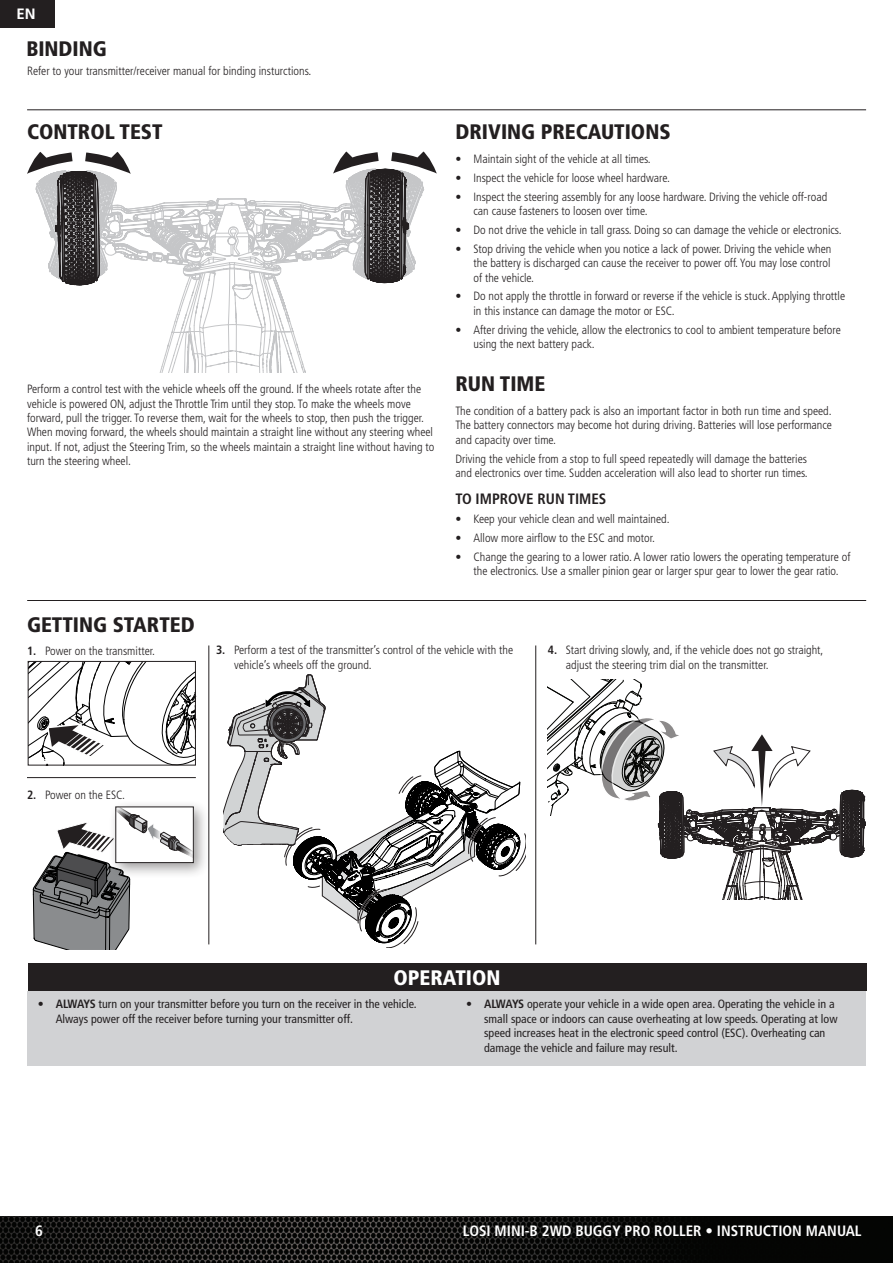
<style>
.page{position:relative;width:893px;height:1263px;background:#fff}
.page>*{position:absolute;margin:0;border:0;box-sizing:border-box;transform-origin:0 0}
.t1{font:900 condensed 21px "Frutiger LT Std";color:#231f20}
.t2{font:900 condensed 21px "Frutiger LT Std";color:#fff}
.t3{font:700 condensed 15px "Frutiger LT Std";color:#fff}
.subheader{font:700 condensed 15px "Frutiger LT Std";color:#231f20}
.t4{font:700 15px "Frutiger LT Std";color:#fff}
.Body{font:300 condensed 12px/14.4px "Frutiger LT Std";color:#231f20}
.t5{font:condensed 12px/14.4px "Frutiger LT Std";color:#231f20}
.s1{font-weight:700}
</style>
<div class="page">
<hr style="left:27px;top:110px;width:839px;height:1px;background:#231f20">
<hr style="left:27px;top:600px;width:839px;height:1px;background:#231f20">
<hr style="left:27px;top:777px;width:169px;height:1px;background:#231f20">
<hr style="left:535px;top:645px;width:1px;height:299px;background:#231f20">
<div style="left:28px;top:991px;width:838px;height:74px;background:#d1d2d4"></div>
<div style="left:28px;top:964px;width:838px;height:27px;background:#231f20"></div>
<svg style="left:28px;top:645px;width:498px;height:421px"></svg>
<div style="left:115px;top:807px;width:79px;height:56px;border:1px solid #231f20"></div>
<svg style="left:548px;top:679px;width:317px;height:387px"></svg>
<img style="left:0;top:1216px;width:893px;height:47px">
<div style="left:0;top:0;width:54px;height:27px;background:#231f20"></div>
<svg style="left:27px;top:151px;width:410px;height:222px"></svg>
<p class="t4" style="left:16px;top:5px;width:21px">EN</p>
<p class="t1" style="left:26px;top:36px;width:82px">BINDING</p>
<p class="Body" style="left:27px;top:64px;width:286px">Refer to your transmitter/receiver manual for binding insturctions.</p>
<p class="t1" style="left:27px;top:119px;width:137px">CONTROL TEST</p>
<p class="Body" style="left:27px;top:382px;width:409px">Perform a control test with the vehicle wheels off the ground. If the wheels rotate after the vehicle is powered ON, adjust the Throttle Trim until they stop. To make the wheels move forward, pull the trigger. To reverse them, wait for the wheels to stop, then push the trigger.<br>When moving forward, the wheels should maintain a straight line without any steering wheel input. If not, adjust the Steering Trim, so the wheels maintain a straight line without having to turn the steering wheel.</p>
<p class="t1" style="left:455px;top:119px;width:217px">DRIVING PRECAUTIONS</p>
<p class="Body" style="left:455px;top:152px;width:197px">• Maintain sight of the vehicle at all times.</p>
<p class="Body" style="left:455px;top:170px;width:216px">• Inspect the vehicle for loose wheel hardware.</p>
<p class="Body" style="left:473px;top:189px;width:355px;text-indent:-18px">• Inspect the steering assembly for any loose hardware. Driving the vehicle off-road can cause fasteners to loosen over time.</p>
<p class="Body" style="left:455px;top:223px;width:388px">• Do not drive the vehicle in tall grass. Doing so can damage the vehicle or electronics.</p>
<p class="Body" style="left:473px;top:242px;width:359px;text-align:justify;text-indent:-18px">• Stop driving the vehicle when you notice a lack of power. Driving the vehicle when the battery is discharged can cause the receiver to power off. You may lose control of the vehicle.</p>
<p class="Body" style="left:473px;top:289px;width:373px;text-indent:-18px">• Do not apply the throttle in forward or reverse if the vehicle is stuck. Applying throttle in this instance can damage the motor or ESC.</p>
<p class="Body" style="left:473px;top:323px;width:369px;text-indent:-18px">• After driving the vehicle, allow the electronics to cool to ambient temperature before using the next battery pack.</p>
<p class="t1" style="left:455px;top:371px;width:91px">RUN TIME</p>
<p class="Body" style="left:455px;top:404px;width:378px;text-align:justify">The condition of a battery pack is also an important factor in both run time and speed.<br>The battery connectors may become hot during driving. Batteries will lose performance and capacity over time.</p>
<p class="Body" style="left:455px;top:451px;width:354px">Driving the vehicle from a stop to full speed repeatedly will damage the batteries and electronics over time. Sudden acceleration will also lead to shorter run times.</p>
<p class="subheader" style="left:455px;top:490px;width:152px">TO IMPROVE RUN TIMES</p>
<p class="Body" style="left:455px;top:512px;width:216px">• Keep your vehicle clean and well maintained.</p>
<p class="Body" style="left:455px;top:530px;width:201px">• Allow more airflow to the ESC and motor.</p>
<p class="Body" style="left:455px;top:549px;width:396px;text-align:center">• Change the gearing to a lower ratio. A lower ratio lowers the operating temperature of the electronics. Use a smaller pinion gear or larger spur gear to lower the gear ratio.</p>
<p class="t1" style="left:27px;top:612px;width:169px">GETTING STARTED</p>
<p class="Body" style="left:27px;top:644px;width:129px"><span class="s1">1.</span> Power on the transmitter.</p>
<p class="Body" style="left:234px;top:643px;width:281px;text-indent:-18px"><span class="s1">3.</span> Perform a test of the transmitter’s control of the vehicle with the vehicle’s wheels off the ground.</p>
<p class="Body" style="left:566px;top:643px;width:259px;text-indent:-18px"><span class="s1">4.</span> Start driving slowly, and, if the vehicle does not go straight, adjust the steering trim dial on the transmitter.</p>
<p class="Body" style="left:27px;top:788px;width:99px"><span class="s1">2.</span> Power on the ESC.</p>
<p class="t2" style="left:394px;top:965px;width:108px">OPERATION</p>
<p class="t5" style="left:56px;top:997px;width:363px;text-indent:-18px"><span class="s1">• ALWAYS</span> turn on your transmitter before you turn on the receiver in the vehicle.<br>Always power off the receiver before turning your transmitter off.</p>
<p class="t5" style="left:484px;top:997px;width:355px;text-indent:-18px"><span class="s1">• ALWAYS</span> operate your vehicle in a wide open area. Operating the vehicle in a small space or indoors can cause overheating at low speeds. Operating at low speed increases heat in the electronic speed control (ESC). Overheating can damage the vehicle and failure may result.</p>
<p class="t3" style="left:35px;top:1222px;width:9px">6</p>
<p class="t3" style="left:463px;top:1222px;width:400px">LOSI MINI-B 2WD BUGGY PRO ROLLER • INSTRUCTION MANUAL</p>
</div>
